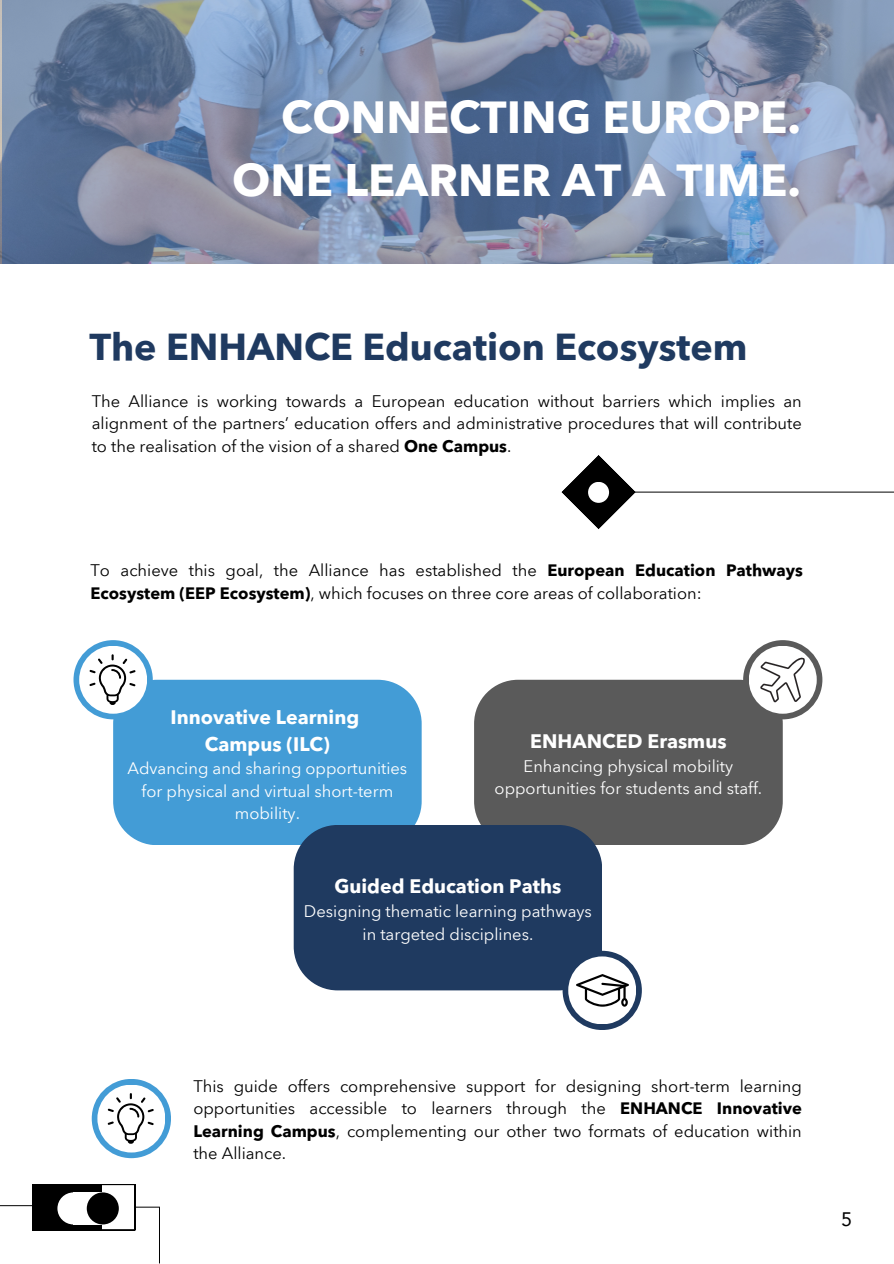
<style>
.page{position:relative;width:894px;height:1264px;background:#fff}
.page>*{position:absolute;margin:0;border:0;box-sizing:border-box;transform-origin:0 0}
.t1{font:700 45px/63px "Avenir Next Thai Modern";color:#fff;text-align:right}
.t2{font:700 37.5px "Avenir Next Thai Modern";color:#1f3a60}
.t3{font:700 19.5px "Avenir Next Thai Modern";color:#fff}
.t4{font:19.5px "Avenir LT Pro";color:#000}
.t5{font:16.5px/22.5px "Avenir Next Thai Modern";color:#000;text-align:justify}
.t6{font:16.5px/22.5px "Avenir Next Thai Modern";color:#fff;text-align:center}
.s1{font-weight:700}
</style>
<div class="page">
<svg style="left:2px;top:0;width:891px;height:264px;background:#7689a8"></svg>
<div style="left:113px;top:679px;width:308px;height:166px;background:#439cd6;border-radius:44px"></div>
<div style="left:73px;top:640px;width:80px;height:79px;background:#439cd6;border-radius:50%"></div>
<div style="left:79px;top:645px;width:68px;height:68px;background:#fff;border-radius:50%"></div>
<svg style="left:89px;top:654px;width:46px;height:51px"></svg>
<div style="left:474px;top:679px;width:308px;height:166px;background:#5a5a5a;border-radius:44px"></div>
<div style="left:743px;top:640px;width:79px;height:79px;background:#5a5a5a;border-radius:50%"></div>
<div style="left:748px;top:645px;width:68px;height:68px;background:#fff;border-radius:50%"></div>
<svg style="left:760px;top:657px;width:45px;height:45px"></svg>
<div style="left:293px;top:825px;width:309px;height:165px;background:#1f3a60;border-radius:44px"></div>
<div style="left:562px;top:950px;width:79px;height:80px;background:#1f3a60;border-radius:50%"></div>
<div style="left:568px;top:956px;width:68px;height:68px;background:#fff;border-radius:50%"></div>
<svg style="left:576px;top:974px;width:52px;height:32px"></svg>
<div style="left:92px;top:1078px;width:79px;height:80px;background:#439cd6;border-radius:50%"></div>
<div style="left:97px;top:1084px;width:68px;height:68px;background:#fff;border-radius:50%"></div>
<svg style="left:108px;top:1093px;width:46px;height:50px"></svg>
<hr style="left:0;top:1205px;width:117px;height:1px;background:#000">
<div style="left:32px;top:1183px;width:70px;height:47px;background:#000"></div>
<div style="left:57px;top:1192px;width:32px;height:32px;background:#fff;border-radius:50%"></div>
<div style="left:73px;top:1192px;width:29px;height:32px;background:#fff"></div>
<div style="left:87px;top:1192px;width:32px;height:32px;background:#000;border-radius:50%"></div>
<svg style="left:89px;top:1183px;width:71px;height:47px"></svg>
<hr style="left:159px;top:1207px;width:1px;height:56px;background:#000">
<svg style="left:561px;top:455px;width:74px;height:74px"></svg>
<div style="left:588px;top:482px;width:21px;height:21px;background:#fff;border-radius:50%"></div>
<hr style="left:619px;top:492px;width:274px;height:1px;background:#000">
<p class="t1" style="left:232px;top:84px;width:570px">CONNECTING EUROPE.<br>ONE LEARNER AT A TIME.</p>
<p class="t2" style="left:89px;top:317px;width:659px">The ENHANCE Education Ecosystem</p>
<p class="t5" style="left:92px;top:389px;width:711px">The Alliance is working towards a European education without barriers which implies an alignment of the partners’ education offers and administrative procedures that will contribute to the realisation of the vision of a shared <span class="s1">One Campus</span>.</p>
<p class="t5" style="left:90px;top:558px;width:713px">To achieve this goal, the Alliance has established the <span class="s1">European Education Pathways<br>Ecosystem (EEP Ecosystem)</span>, which focuses on three core areas of collaboration:</p>
<p class="t3" style="left:171px;top:701px;width:190px">Innovative Learning</p>
<h1 class="t3" style="left:205px;top:728px;width:126px">Campus (ILC)</h1>
<h2 class="t6" style="left:127px;top:756px;width:281px">Advancing and sharing opportunities for physical and virtual short-term mobility.</h2>
<p class="t3" style="left:530px;top:726px;width:198px">ENHANCED Erasmus</p>
<p class="t6" style="left:494px;top:754px;width:269px">Enhancing physical mobility opportunities for students and staff.</p>
<p class="t3" style="left:334px;top:871px;width:228px">Guided Education Paths</p>
<p class="t6" style="left:304px;top:899px;width:289px">Designing thematic learning pathways in targeted disciplines.</p>
<p class="t5" style="left:193px;top:1073px;width:609px">This guide offers comprehensive support for designing short-term learning opportunities accessible to learners through the <span class="s1">ENHANCE Innovative Learning Campus</span>, complementing our other two formats of education within the Alliance.</p>
<p class="t4" style="left:840px;top:1210px;width:12px">5</p>
</div>
